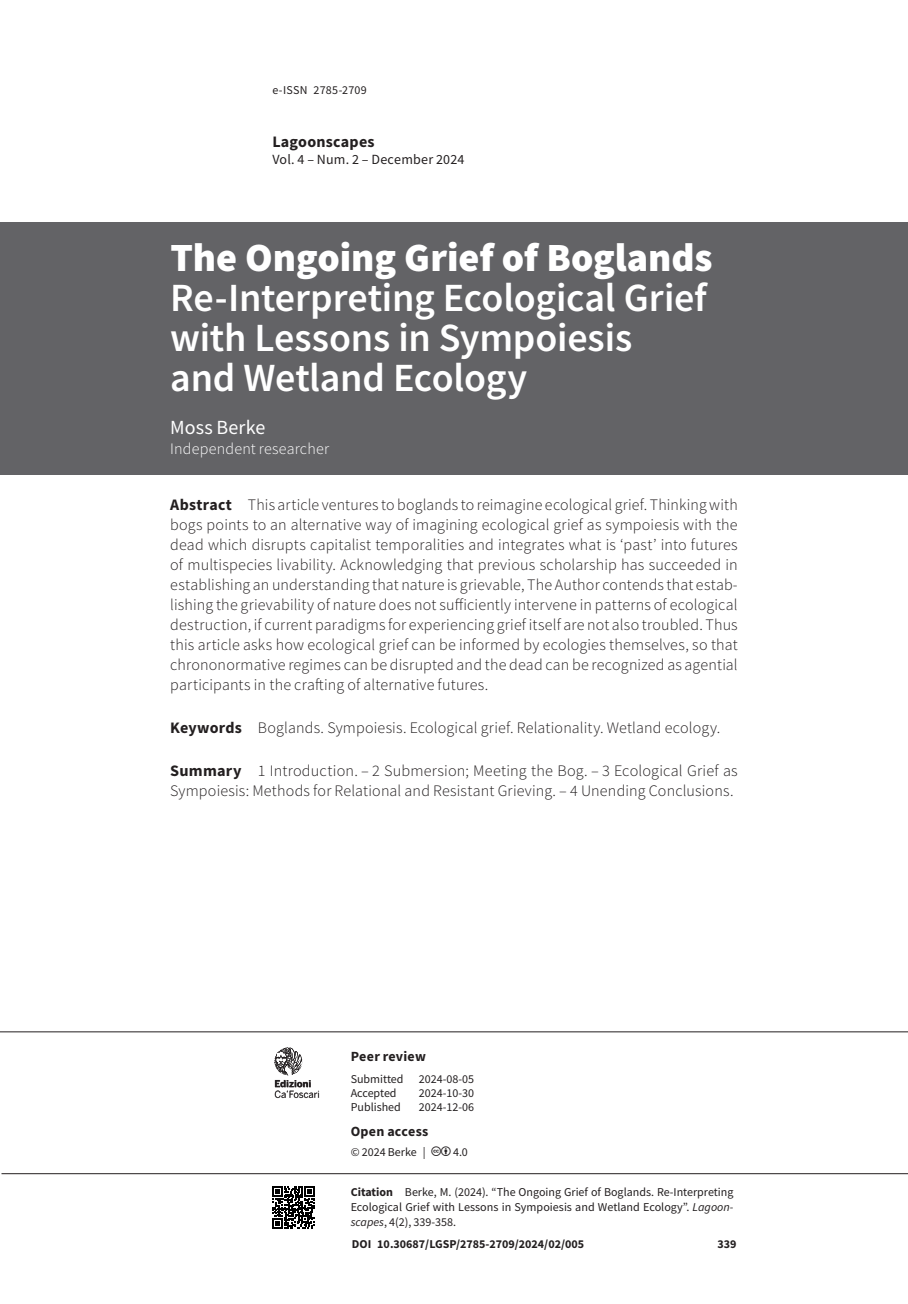
<style>
.page{position:relative;width:908px;height:1304px;background:#fff}
.page>*{position:absolute;margin:0;border:0;box-sizing:border-box;transform-origin:0 0}
.t1{font:600 40px/40px "Source Sans Pro";letter-spacing:-.005em;color:#fff}
.t2{font:900 40px "Source Sans Pro";letter-spacing:-.005em;color:#fff}
.t3{font:20px "Source Sans Pro";letter-spacing:.005em;color:#fff}
.t4{font:300 16px/20px "Source Sans Pro";letter-spacing:.01em;color:#231f20;text-align:justify}
.t5{font:300 16px "Source Sans Pro";letter-spacing:.015em;color:#fff}
.t6{font:700 16px "Source Sans Pro";letter-spacing:.015em;color:#231f20}
.t7{font:14px "Source Sans Pro";letter-spacing:.015em;color:#231f20}
.t8{font:700 14px "Source Sans Pro";letter-spacing:.02em;color:#231f20}
.t9{font:12px/15px "Source Sans Pro";color:#231f20;text-align:justify}
.t10{font:700 12px "Source Sans Pro";color:#231f20}
.t11{font:9.6px "Benton Sans";letter-spacing:-.01em;color:#231f20}
.t12{font:700 9.6px "Benton Sans";color:#231f20}
.s1{font-weight:700}
.s2{font-style:italic}
</style>
<div class="page">
<hr style="left:2px;top:1173px;width:905px;height:1px;background:#231f20">
<hr style="left:0;top:1031px;width:907px;height:1px;background:#231f20">
<svg style="left:274px;top:1047px;width:45px;height:51px"></svg>
<svg style="left:272px;top:1187px;width:42px;height:41px"></svg>
<div style="left:0;top:223px;width:907px;height:252px;background:#636366"></div>
<p class="t9" style="left:272px;top:82px;width:96px">e-ISSN 2785‑2709</p>
<p class="t6" style="left:272px;top:131px;width:104px">Lagoonscapes</p>
<p class="t7" style="left:272px;top:150px;width:193px">Vol. 4 – Num. 2 – December 2024</p>
<h1 class="t2" style="left:170px;top:230px;width:543px">The Ongoing Grief of Boglands</h1>
<h1 class="t1" style="left:170px;top:278px;width:538px">Re-Interpreting Ecological Grief with Lessons in Sympoiesis and Wetland Ecology</h1>
<p class="t3" style="left:170px;top:415px;width:97px">Moss Berke</p>
<p class="t5" style="left:170px;top:439px;width:160px">Independent researcher</p>
<p class="t4" style="left:170px;top:495px;width:568px"><span class="s1">Abstract</span> This article ventures to boglands to reimagine ecological grief. Thinking with bogs points to an alternative way of imagining ecological grief as sympoiesis with the dead which disrupts capitalist temporalities and integrates what is ‘past’ into futures of multispecies livability. Acknowledging that previous scholarship has succeeded in establishing an understanding that nature is grievable, The Author contends that estab&shy;lishing the grievability of nature does not sufficiently intervene in patterns of ecological destruction, if current paradigms for experiencing grief itself are not also troubled. Thus this article asks how ecological grief can be informed by ecologies themselves, so that chrononormative regimes can be disrupted and the dead can be recognized as agential participants in the crafting of alternative futures.</p>
<p class="t4" style="left:170px;top:718px;width:551px"><span class="s1">Keywords</span> Boglands. Sympoiesis. Ecological grief. Relationality. Wetland ecology.</p>
<p class="t4" style="left:170px;top:760px;width:568px"><span class="s1">Summary</span> 1 Introduction. – 2 Submersion; Meeting the Bog. – 3 Ecological Grief as<br>Sympoiesis: Methods for Relational and Resistant Grieving. – 4 Unending Conclusions.</p>
<p class="t12" style="left:274px;top:1078px;width:38px">Edizioni</p>
<p class="t11" style="left:274px;top:1088px;width:47px">Ca’Foscari</p>
<p class="t8" style="left:350px;top:1046px;width:77px">Peer review</p>
<p class="t9" style="left:350px;top:1071px;width:54px">Submitted</p>
<p class="t9" style="left:418px;top:1071px;width:57px">2024‑08-05</p>
<p class="t9" style="left:350px;top:1085px;width:47px">Accepted</p>
<p class="t9" style="left:418px;top:1085px;width:57px">2024‑10-30</p>
<p class="t9" style="left:350px;top:1099px;width:52px">Published</p>
<p class="t9" style="left:418px;top:1099px;width:57px">2024-12-06</p>
<p class="t8" style="left:350px;top:1122px;width:79px">Open access</p>
<p class="t9" style="left:350px;top:1144px;width:76px">© 2024 Berke |</p>
<p class="t9" style="left:453px;top:1144px;width:16px">4.0</p>
<p class="t9" style="left:350px;top:1184px;width:384px"><span class="s1">Citation</span> Berke, M. (2024). “The Ongoing Grief of Boglands. Re-Interpreting Ecological Grief with Lessons in Sympoiesis and Wetland Ecology”. <span class="s2">Lagoon&shy;scapes</span>, 4(2), 339-358.</p>
<p class="t10" style="left:351px;top:1235px;width:234px">DOI 10.30687/LGSP/2785‑2709/2024/02/005</p>
<p class="t10" style="left:717px;top:1236px;width:21px">339</p>
</div>
